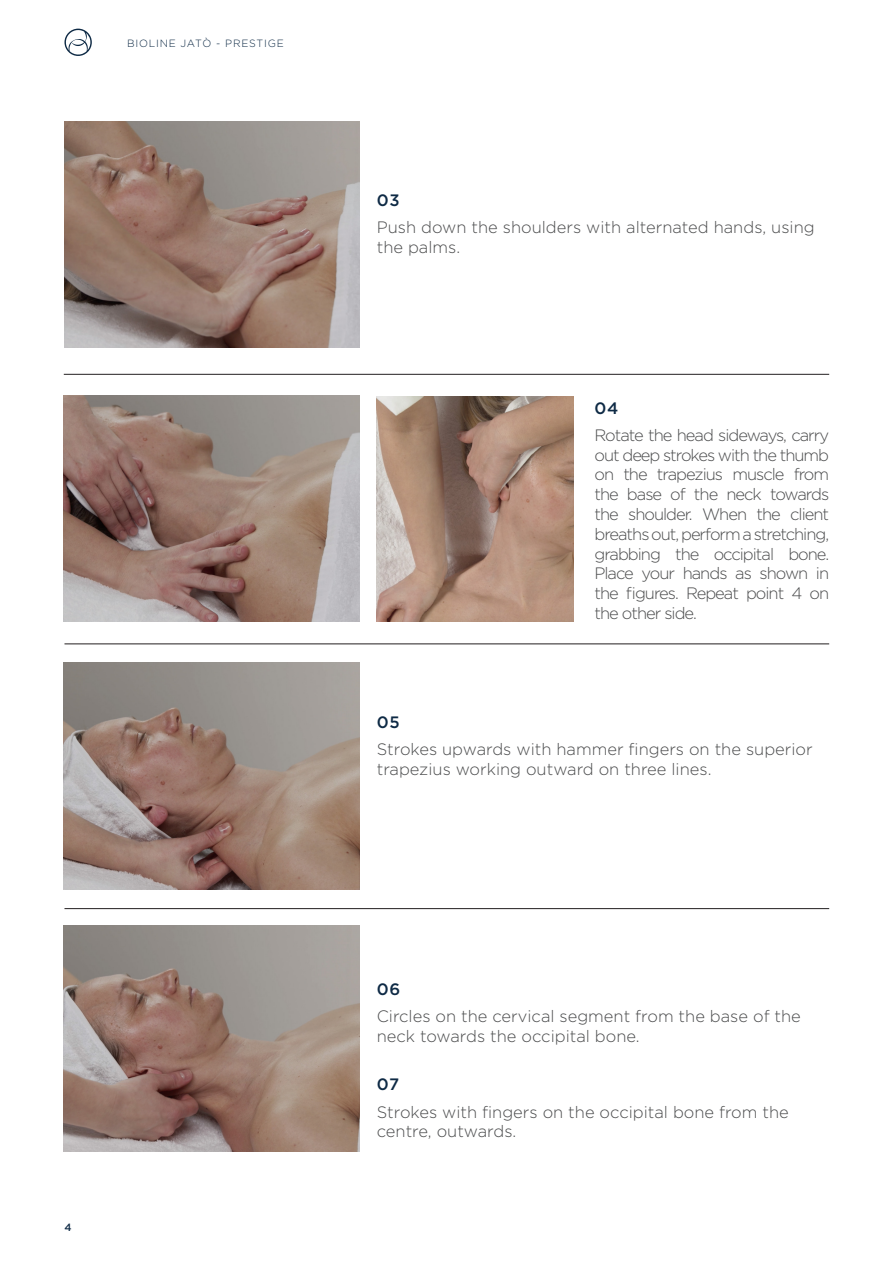
<style>
.page{position:relative;width:893px;height:1263px;background:#fff}
.page>*{position:absolute;margin:0;border:0;box-sizing:border-box;transform-origin:0 0}
.t1{font:300 16.5px/19.8px "Gotham";color:#4b4c4d}
.t2{font:500 16.5px "Gotham";letter-spacing:.05em;color:#0e2a45}
.t3{font:300 10.5px "Gotham";letter-spacing:.075em;color:#0e2a45}
.t4{font:500 10.5px "Gotham";color:#0e2a45}
</style>
<div class="page">
<svg style="left:64px;top:29px;width:28px;height:27px"></svg>
<hr style="left:64px;top:374px;width:765px;height:1px;background:#231f20">
<hr style="left:64px;top:644px;width:765px;height:1px;background:#231f20">
<hr style="left:64px;top:908px;width:765px;height:1px;background:#231f20">
<img style="left:64px;top:122px;width:296px;height:225px">
<img style="left:64px;top:395px;width:295px;height:227px">
<img style="left:64px;top:663px;width:295px;height:226px">
<img style="left:64px;top:925px;width:295px;height:227px">
<img style="left:376px;top:396px;width:198px;height:226px">
<p class="t3" style="left:127px;top:38px;width:158px">BIOLINE JATÒ - PRESTIGE</p>
<p class="t4" style="left:64px;top:1222px;width:9px">4</p>
<p class="t2" style="left:377px;top:190px;width:24px">03</p>
<p class="t1" style="left:377px;top:217px;width:439px">Push down the shoulders with alternated hands, using the palms.</p>
<p class="t2" style="left:594px;top:398px;width:26px">04</p>
<p class="t1" style="left:594px;top:425px;width:236px;text-align:justify">Rotate the head sideways, carry out deep strokes with the thumb on the trapezius muscle from the base of the neck towards the shoulder. When the client breaths out, perform a stretching, grabbing the occipital bone.<br>Place your hands as shown in the figures. Repeat point 4 on the other side.</p>
<p class="t2" style="left:377px;top:713px;width:25px">05</p>
<p class="t1" style="left:377px;top:739px;width:437px">Strokes upwards with hammer fingers on the superior trapezius working outward on three lines.</p>
<p class="t2" style="left:377px;top:980px;width:25px">06</p>
<p class="t1" style="left:377px;top:1006px;width:426px">Circles on the cervical segment from the base of the neck towards the occipital bone.</p>
<p class="t2" style="left:377px;top:1075px;width:24px">07</p>
<p class="t1" style="left:377px;top:1101px;width:414px">Strokes with fingers on the occipital bone from the centre, outwards.</p>
</div>
